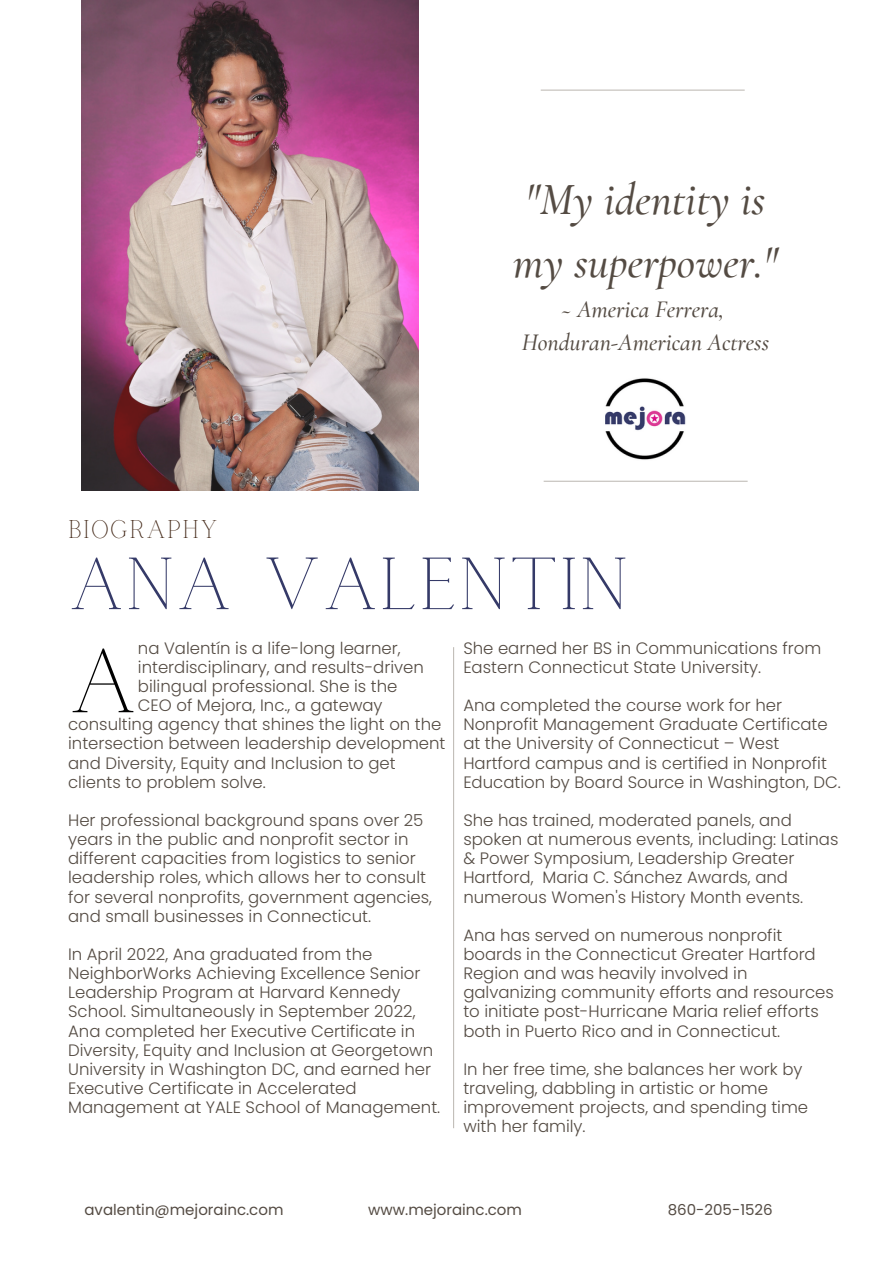
<style>
.page{position:relative;width:894px;height:1264px;background:#fff}
.page>*{position:absolute;margin:0;border:0;box-sizing:border-box;transform-origin:0 0}
.t1{font:90px "Calgary";color:#000}
.t2{font:72.9px "Calgary";letter-spacing:.01em;color:#353a68}
.t3{font:italic 500 45.15px/63px "Cormorant Garamond";color:#544b43}
.t4{font:25.35px "Calgary";letter-spacing:.05em;color:#412615}
.t5{font:italic 500 24.15px "Cormorant Garamond";color:#544b43}
.t6{font:300 16.5px/19.2px "Poppins";color:#544b43}
.t7{font:15px "Poppins";color:#544b43}
</style>
<div class="page">
<img style="left:81px;top:0;width:337px;height:491px">
<hr style="left:540px;top:90px;width:204px;height:1px;background:#c2beb9">
<hr style="left:543px;top:480px;width:204px;height:2px;background:#c2beb9">
<hr style="left:453px;top:647px;width:1px;height:481px;background:#c2beb9">
<img style="left:605px;top:378px;width:81px;height:82px">
<p class="t3" style="left:512px;top:168px;width:266px">"My identity is my superpower."</p>
<p class="t5" style="left:560px;top:295px;width:165px">~ America Ferrera,</p>
<p class="t5" style="left:521px;top:327px;width:249px">Honduran-American Actress</p>
<p class="t4" style="left:68px;top:515px;width:151px">BIOGRAPHY</p>
<p class="t2" style="left:68px;top:543px;width:562px">ANA VALENTIN</p>
<p class="t1" style="left:68px;top:631px;width:71px">A</p>
<p class="t6" style="left:138px;top:638px;width:287px">na Valentín is a life-long learner, interdisciplinary, and results-driven bilingual professional. She is the CEO of Mejora, Inc., a gateway</p>
<p class="t6" style="left:68px;top:714px;width:379px">consulting agency that shines the light on the intersection between leadership development and Diversity, Equity and Inclusion to get clients to problem solve.</p>
<p class="t6" style="left:68px;top:810px;width:365px">Her professional background spans over 25 years in the public and nonprofit sector in different capacities from logistics to senior leadership roles, which allows her to consult for several nonprofits, government agencies, and small businesses in Connecticut.</p>
<p class="t6" style="left:68px;top:944px;width:373px">In April 2022, Ana graduated from the NeighborWorks Achieving Excellence Senior Leadership Program at Harvard Kennedy School. Simultaneously in September 2022, Ana completed her Executive Certificate in Diversity, Equity and Inclusion at Georgetown University in Washington DC, and earned her Executive Certificate in Accelerated Management at YALE School of Management.</p>
<p class="t6" style="left:463px;top:638px;width:359px">She earned her BS in Communications from<br>Eastern Connecticut State University.</p>
<p class="t6" style="left:463px;top:695px;width:379px">Ana completed the course work for her Nonprofit Management Graduate Certificate at the University of Connecticut – West Hartford campus and is certified in Nonprofit Education by Board Source in Washington, DC.</p>
<p class="t6" style="left:463px;top:810px;width:376px">She has trained, moderated panels, and spoken at numerous events, including: Latinas &amp; Power Symposium, Leadership Greater Hartford, Maria C. Sánchez Awards, and numerous Women's History Month events.</p>
<p class="t6" style="left:463px;top:925px;width:372px">Ana has served on numerous nonprofit boards in the Connecticut Greater Hartford Region and was heavily involved in galvanizing community efforts and resources to initiate post-Hurricane Maria relief efforts both in Puerto Rico and in Connecticut.</p>
<p class="t6" style="left:463px;top:1059px;width:346px">In her free time, she balances her work by traveling, dabbling in artistic or home improvement projects, and spending time with her family.</p>
<p class="t7" style="left:84px;top:1199px;width:200px">avalentin@mejorainc.com</p>
<p class="t7" style="left:368px;top:1199px;width:155px">www.mejorainc.com</p>
<p class="t7" style="left:667px;top:1199px;width:106px">860-205-1526</p>
</div>
